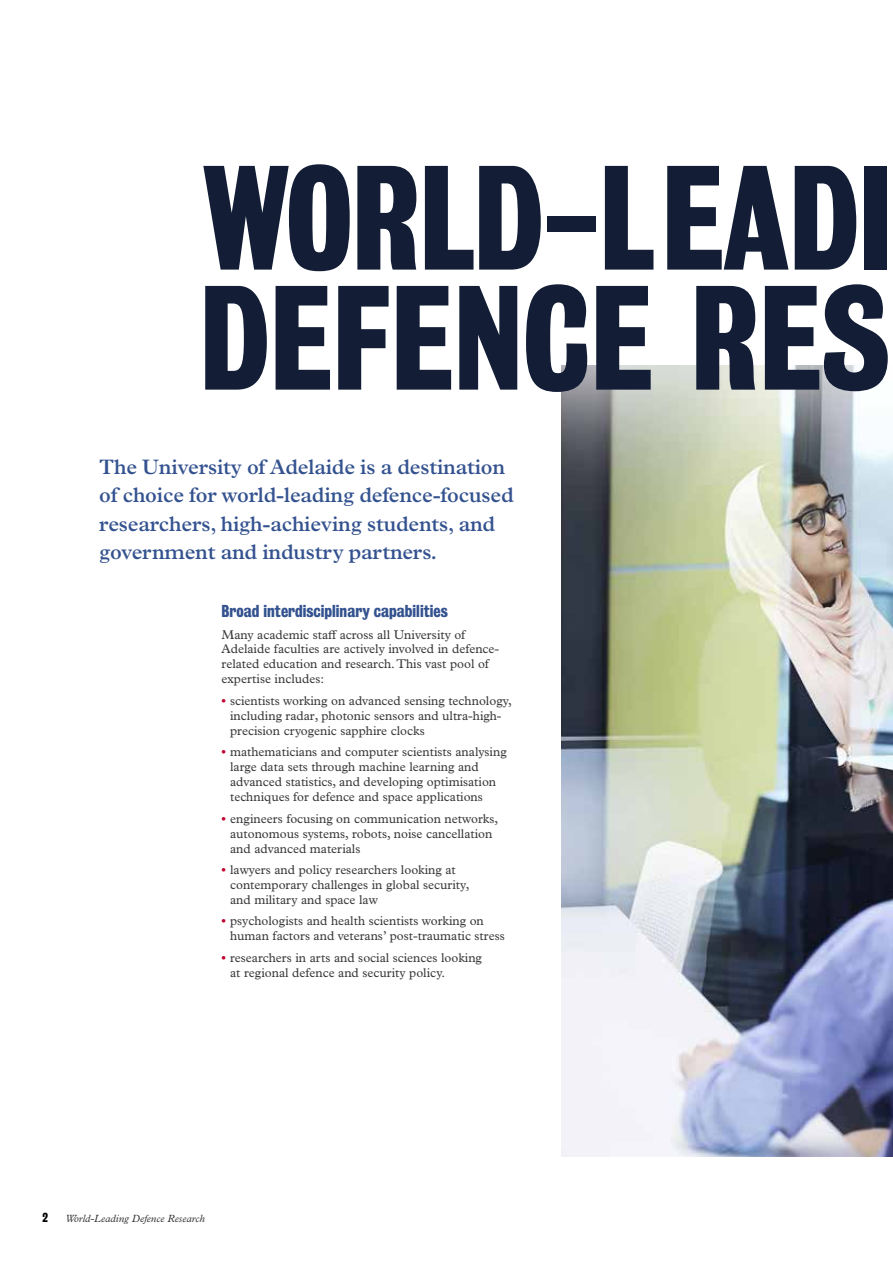
<style>
.page{position:relative;width:893px;height:1263px;background:#fff}
.page>*{position:absolute;margin:0;border:0;box-sizing:border-box;transform-origin:0 0}
.t1{font:700 135px/120px "Bureau Grot Condensed";color:#131e36}
.t2{font:600 21px/28.5px "Plantin MT Std";letter-spacing:-.01em;color:#33528f}
.t3{font:700 15.75px "Bureau Grot Condensed";color:#33528f}
.t4{font:12.75px/15px "Plantin MT Std";color:#393939}
.t5{font:700 12px "Bureau Grot Condensed";color:#000}
.t6{font:italic 10.5px "Plantin MT Std";color:#393939}
.s1{font-weight:700;color:#be002f}
</style>
<div class="page">
<img style="left:561px;top:366px;width:332px;height:791px">
<h1 class="t1" style="left:199px;top:159px;width:695px">WORLD-LEADI<br>DEFENCE RES</h1>
<h2 class="t2" style="left:99px;top:452px;width:416px">The University of Adelaide is a destination of choice for world-leading defence-focused researchers, high-achieving students, and government and industry partners.</h2>
<p class="t3" style="left:222px;top:602px;width:228px">Broad interdisciplinary capabilities</p>
<p class="t4" style="left:222px;top:627px;width:279px">Many academic staff across all University of Adelaide faculties are actively involved in defence&shy;related education and research. This vast pool of expertise includes:</p>
<p class="t4" style="left:230px;top:693px;width:283px;text-indent:-9px"><span class="s1">•</span> scientists working on advanced sensing technology, including radar, photonic sensors and ultra-high&shy;precision cryogenic sapphire clocks</p>
<p class="t4" style="left:230px;top:744px;width:278px;text-indent:-9px"><span class="s1">•</span> mathematicians and computer scientists analysing large data sets through machine learning and advanced statistics, and developing optimisation techniques for defence and space applications</p>
<p class="t4" style="left:230px;top:811px;width:270px;text-indent:-9px"><span class="s1">•</span> engineers focusing on communication networks, autonomous systems, robots, noise cancellation and advanced materials</p>
<p class="t4" style="left:230px;top:862px;width:241px;text-indent:-9px"><span class="s1">•</span> lawyers and policy researchers looking at contemporary challenges in global security, and military and space law</p>
<p class="t4" style="left:230px;top:914px;width:276px;text-indent:-9px"><span class="s1">•</span> psychologists and health scientists working on human factors and veterans’ post-traumatic stress</p>
<p class="t4" style="left:230px;top:950px;width:253px;text-indent:-9px"><span class="s1">•</span> researchers in arts and social sciences looking at regional defence and security policy.</p>
<p class="t5" style="left:43px;top:1210px;width:7px">2</p>
<p class="t6" style="left:65px;top:1212px;width:141px">World-Leading Defence Research</p>
</div>
